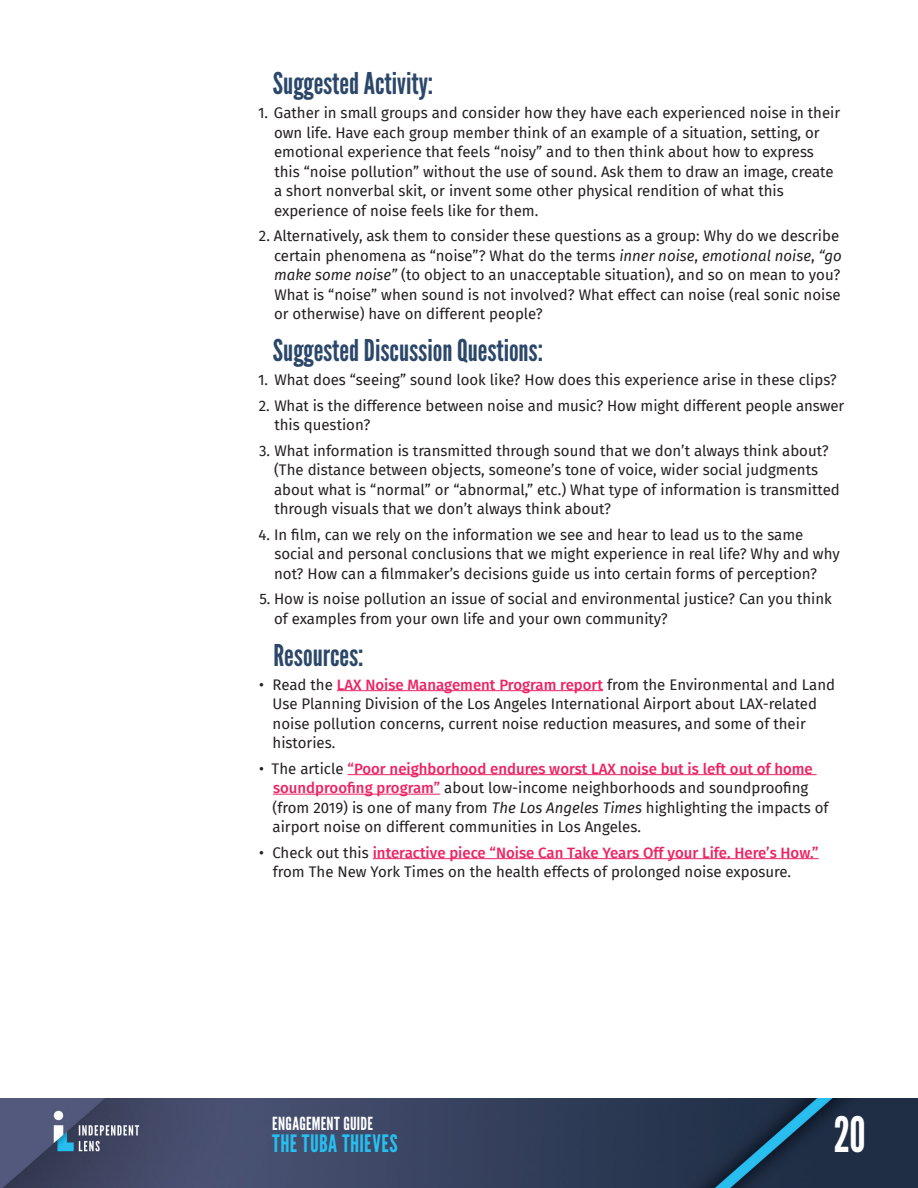
<style>
.page{position:relative;width:918px;height:1188px;background:#fff}
.page>*{position:absolute;margin:0;border:0;box-sizing:border-box;transform-origin:0 0}
.t1{font:48.75px "League Gothic";color:#fff;scale:.94 1}
.t2{font:30px "League Gothic";color:#2b4769}
.t3{font:24px "League Gothic";letter-spacing:.02em;color:#26bff0}
.t4{font:18px "League Gothic";letter-spacing:.01em;color:#fff}
.t5{font:15px/19.5px "Fira Sans";color:#231f20}
.s1{font-style:italic}
.s2{font-weight:500;color:#ee2364}
</style>
<div class="page">
<img style="left:0;top:1098px;width:918px;height:90px">
<hr style="left:337px;top:690px;width:266px;height:1px;background:#ee2364">
<hr style="left:348px;top:774px;width:469px;height:1px;background:#ee2364">
<hr style="left:273px;top:794px;width:167px;height:1px;background:#ee2364">
<hr style="left:373px;top:858px;width:446px;height:1px;background:#ee2364">
<h3 class="t2" style="left:273px;top:65px;width:162px">Suggested Activity:</h3>
<p class="t5" style="left:274px;top:103px;width:568px;text-indent:-16px">1. Gather in small groups and consider how they have each experienced noise in their own life. Have each group member think of an example of a situation, setting, or emotional experience that feels “noisy” and to then think about how to express this “noise pollution” without the use of sound. Ask them to draw an image, create a short nonverbal skit, or invent some other physical rendition of what this experience of noise feels like for them.</p>
<p class="t5" style="left:274px;top:226px;width:569px;text-indent:-15px">2. Alternatively, ask them to consider these questions as a group: Why do we describe certain phenomena as “noise”? What do the terms <span class="s1">inner noise</span>, <span class="s1">emotional noise</span>, <span class="s1">“go make some noise”</span> (to object to an unacceptable situation), and so on mean to you?<br>What is “noise” when sound is not involved? What effect can noise (real sonic noise or otherwise) have on different people?</p>
<h3 class="t2" style="left:273px;top:332px;width:272px">Suggested Discussion Questions:</h3>
<p class="t5" style="left:258px;top:370px;width:580px">1. What does “seeing” sound look like? How does this experience arise in these clips?</p>
<p class="t5" style="left:274px;top:395px;width:571px;text-indent:-15px">2. What is the difference between noise and music? How might different people answer this question?</p>
<p class="t5" style="left:274px;top:440px;width:567px;text-indent:-15px">3. What information is transmitted through sound that we don’t always think about? (The distance between objects, someone’s tone of voice, wider social judgments about what is “normal” or “abnormal,” etc.) What type of information is transmitted through visuals that we don’t always think about?</p>
<p class="t5" style="left:274px;top:524px;width:567px;text-indent:-16px">4. In film, can we rely on the information we see and hear to lead us to the same social and personal conclusions that we might experience in real life? Why and why not? How can a filmmaker’s decisions guide us into certain forms of perception?</p>
<p class="t5" style="left:274px;top:589px;width:559px;text-indent:-15px">5. How is noise pollution an issue of social and environmental justice? Can you think of examples from your own life and your own community?</p>
<h3 class="t2" style="left:273px;top:637px;width:92px">Resources:</h3>
<p class="t5" style="left:272px;top:674px;width:564px;text-indent:-13px">• Read the <span class="s2">LAX Noise Management Program report</span> from the Environmental and Land Use Planning Division of the Los Angeles International Airport about LAX-related noise pollution concerns, current noise reduction measures, and some of their histories.</p>
<p class="t5" style="left:273px;top:758px;width:558px;text-indent:-13px">• The article <span class="s2">“Poor neighborhood endures worst LAX noise but is left out of home soundproofing program”</span> about low-income neighborhoods and soundproofing (from 2019) is one of many from <span class="s1">The Los Angeles Times</span> highlighting the impacts of airport noise on different communities in Los Angeles.</p>
<p class="t5" style="left:273px;top:842px;width:547px;text-indent:-14px">• Check out this <span class="s2">interactive piece “Noise Can Take Years Off your Life. Here’s How.” </span>from The New York Times on the health effects of prolonged noise exposure.</p>
<p class="t4" style="left:272px;top:1112px;width:102px">ENGAGEMENT GUIDE</p>
<h3 class="t3" style="left:272px;top:1129px;width:127px">THE TUBA THIEVES</h3>
<h1 class="t1" style="left:834px;top:1106px;width:36px">20</h1>
</div>
